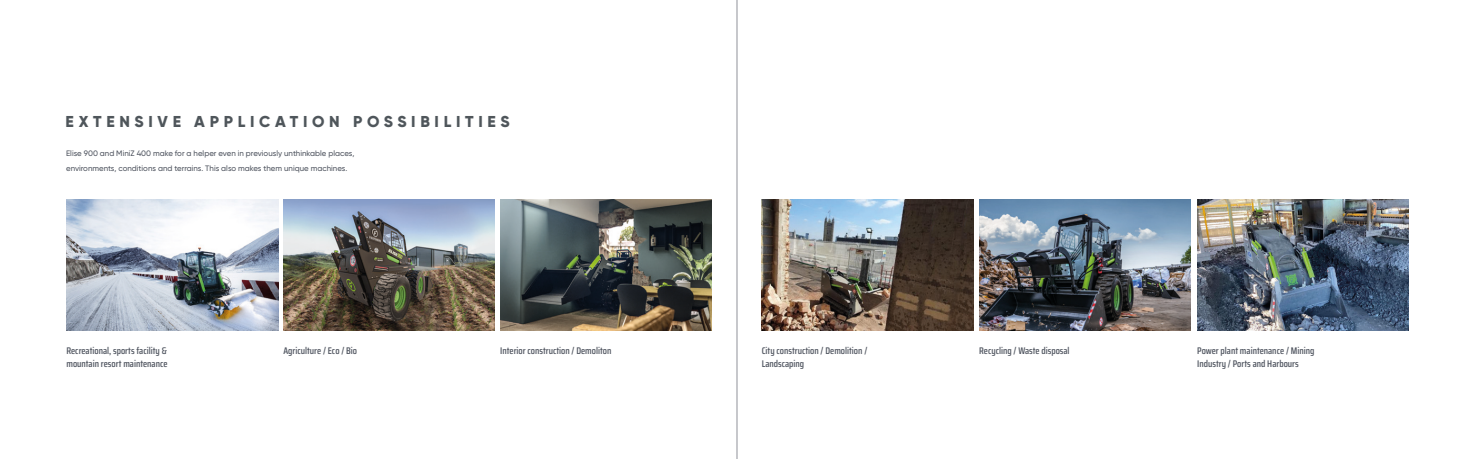
<style>
.page{position:relative;width:1474px;height:459px;background:#fff}
.page>*{position:absolute;margin:0;border:0;box-sizing:border-box;transform-origin:0 0}
.TEXT{font:800 15.75px "Gilroy";letter-spacing:.3em;color:#4f565b}
.TEXT-2{font:600 9.62px/13.1px "Saira Condensed";color:#505560}
.TEXT-3{font:500 7.88px/14.9px "Gilroy";color:#505560}
</style>
<div class="page">
<img style="left:283px;top:200px;width:212px;height:130px">
<img style="left:500px;top:200px;width:212px;height:130px">
<img style="left:66px;top:200px;width:212px;height:130px">
<img style="left:979px;top:200px;width:211px;height:130px">
<img style="left:1197px;top:200px;width:211px;height:130px">
<img style="left:761px;top:200px;width:212px;height:130px">
<hr style="left:736px;top:0;width:1px;height:459px;background:#8f9299">
<p class="TEXT" style="left:66px;top:111px;width:446px">EXTENSIVE APPLICATION POSSIBILITIES</p>
<p class="TEXT-3" style="left:66px;top:146px;width:290px">Elise 900 and MiniZ 400 make for a helper even in previously unthinkable places, environments, conditions and terrains. This also makes them unique machines.</p>
<p class="TEXT-2" style="left:66px;top:343px;width:103px">Recreational, sports facility &amp; mountain resort maintenance</p>
<p class="TEXT-2" style="left:283px;top:343px;width:75px">Agriculture / Eco / Bio</p>
<p class="TEXT-2" style="left:500px;top:343px;width:113px">Interior construction / Demoliton</p>
<p class="TEXT-2" style="left:761px;top:343px;width:107px">City construction / Demolition /<br>Landscaping</p>
<p class="TEXT-2" style="left:979px;top:343px;width:92px">Recycling / Waste disposal</p>
<p class="TEXT-2" style="left:1197px;top:343px;width:119px">Power plant maintenance / Mining<br>Industry / Ports and Harbours</p>
</div>
